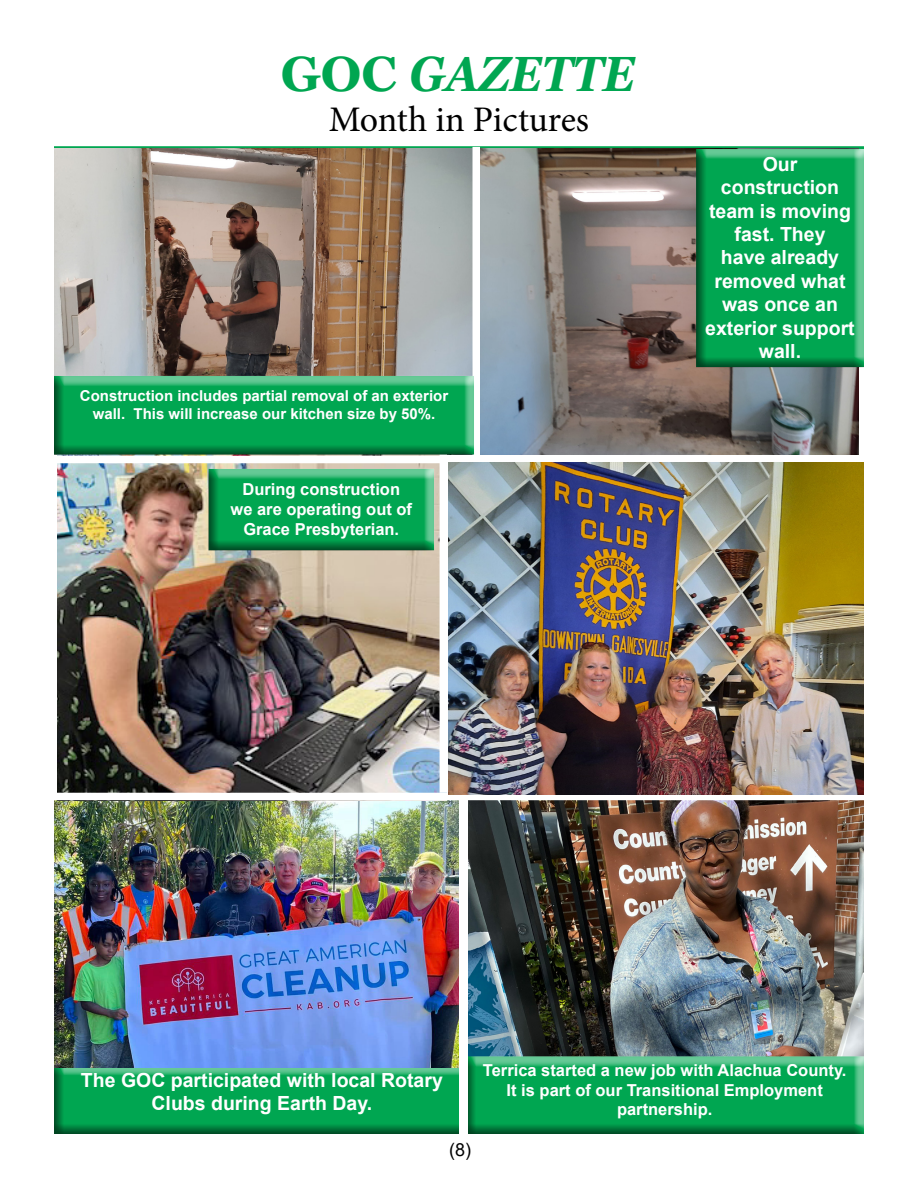
<style>
.page{position:relative;width:918px;height:1188px;background:#fff}
.page>*{position:absolute;margin:0;border:0;box-sizing:border-box;transform-origin:0 0}
.t1{font:italic 700 49.5px "Georgia";color:#00a651;scale:.9 1}
.t2{font:36px "Minion Pro";letter-spacing:-.005em;color:#000}
.t3{font:700 19.5px/23.4px "Arial";color:#fff;text-align:center}
.t4{font:18px "Arial";color:#000}
.t5{font:700 16.5px/19.8px "Arial";color:#fff;text-align:center}
.t6{font:700 15px/18px "Arial";color:#fff;text-align:center}
.s1{font-style:normal}
</style>
<div class="page">
<div style="left:43px;top:1057px;width:431px;height:78px;background:#000;opacity:.75"></div>
<hr style="left:54px;top:146px;width:810px;height:3px;background:#00a651">
<img style="left:54px;top:800px;width:405px;height:267px">
<img style="left:54px;top:148px;width:805px;height:307px">
<img style="left:468px;top:800px;width:396px;height:245px">
<div style="left:457px;top:1045px;width:418px;height:90px;background:#fff;opacity:.75"></div>
<div style="left:454px;top:1049px;width:414px;height:86px;background:#000;opacity:.75"></div>
<img style="left:57px;top:463px;width:383px;height:330px">
<div style="left:685px;top:141px;width:183px;height:226px;background:#000;opacity:.75"></div>
<div style="left:472px;top:147px;width:8px;height:313px;background:#fff"></div>
<div style="left:668px;top:451px;width:207px;height:146px;background:#fff;opacity:.75"></div>
<div style="left:665px;top:455px;width:203px;height:142px;background:#fff"></div>
<div style="left:200px;top:458px;width:245px;height:93px;background:#fff;opacity:.75"></div>
<div style="left:198px;top:461px;width:240px;height:90px;background:#000;opacity:.75"></div>
<div style="left:45px;top:365px;width:440px;height:91px;background:#fff;opacity:.75"></div>
<div style="left:43px;top:368px;width:435px;height:88px;background:#000;opacity:.75"></div>
<div style="left:459px;top:795px;width:9px;height:339px;background:#fff"></div>
<div style="left:54px;top:456px;width:392px;height:7px;background:#fff"></div>
<img style="left:448px;top:462px;width:416px;height:332px">
<h1 class="t1" style="left:281px;top:42px;width:395px"><span class="s1">GOC</span> GAZETTE</h1>
<h2 class="t2" style="left:329px;top:96px;width:262px">Month in Pictures</h2>
<p class="t6" style="left:80px;top:387px;width:370px">Construction includes partial removal of an exterior wall. This will increase our kitchen size by 50%.</p>
<p class="t5" style="left:231px;top:479px;width:183px">During construction we are operating out of<br>Grace Presbyterian.</p>
<p class="t3" style="left:705px;top:152px;width:151px">Our construction team is moving fast. They<br>have already removed what was once an exterior support wall.</p>
<p class="t3" style="left:81px;top:1068px;width:363px">The GOC participated with local Rotary<br>Clubs during Earth Day.</p>
<p class="t4" style="left:449px;top:1137px;width:23px">(8)</p>
<p class="t5" style="left:483px;top:1060px;width:365px">Terrica started a new job with Alachua County.<br>It is part of our Transitional Employment partnership.</p>
</div>
